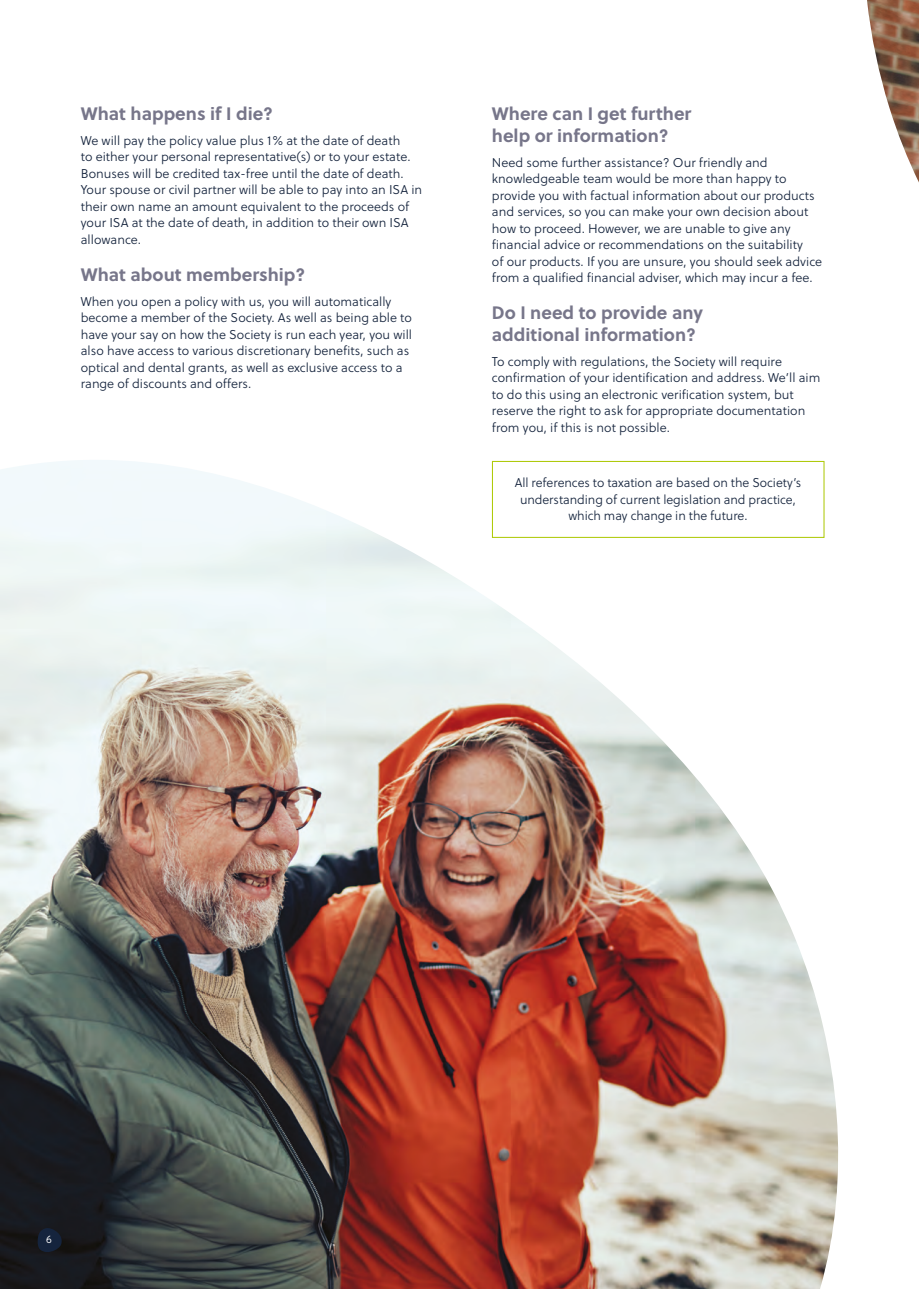
<style>
.page{position:relative;width:919px;height:1289px;background:#fff}
.page>*{position:absolute;margin:0;border:0;box-sizing:border-box;transform-origin:0 0}
.t1{font:700 18px/21.8px "Soleil";color:#77768a}
.Body_copy{font:12.75px/16.5px "Soleil Lt";color:#15243d}
.t2{font:10.8px "Soleil Lt";color:#fff}
</style>
<div class="page">
<img style="left:867px;top:0;width:51px;height:181px">
<img style="left:0;top:460px;width:839px;height:828px">
<div style="left:492px;top:461px;width:332px;height:77px;border:1px solid #afca0b"></div>
<svg style="left:38px;top:1227px;width:24px;height:25px"></svg>
<h3 class="t1" style="left:81px;top:102px;width:194px">What happens if I die?</h3>
<p class="Body_copy" style="left:81px;top:132px;width:343px">We will pay the policy value plus 1% at the date of death<br>to either your personal representative(s) or to your estate.<br>Bonuses will be credited tax-free until the date of death.<br>Your spouse or civil partner will be able to pay into an ISA in their own name an amount equivalent to the proceeds of your ISA at the date of death, in addition to their own ISA allowance.</p>
<h3 class="t1" style="left:81px;top:262px;width:226px">What about membership?</h3>
<p class="Body_copy" style="left:81px;top:293px;width:333px">When you open a policy with us, you will automatically become a member of the Society. As well as being able to have your say on how the Society is run each year, you will also have access to various discretionary benefits, such as optical and dental grants, as well as exclusive access to a range of discounts and offers.</p>
<h3 class="t1" style="left:492px;top:102px;width:201px">Where can I get further help or information?</h3>
<p class="Body_copy" style="left:492px;top:154px;width:332px">Need some further assistance? Our friendly and knowledgeable team would be more than happy to provide you with factual information about our products and services, so you can make your own decision about how to proceed. However, we are unable to give any financial advice or recommendations on the suitability<br>of our products. If you are unsure, you should seek advice from a qualified financial adviser, which may incur a fee.</p>
<h3 class="t1" style="left:492px;top:301px;width:213px">Do I need to provide any additional information?</h3>
<p class="Body_copy" style="left:492px;top:353px;width:330px">To comply with regulations, the Society will require confirmation of your identification and address. We’ll aim to do this using an electronic verification system, but reserve the right to ask for appropriate documentation from you, if this is not possible.</p>
<p class="Body_copy" style="left:514px;top:474px;width:288px;text-align:center">All references to taxation are based on the Society’s understanding of current legislation and practice, which may change in the future.</p>
<p class="t2" style="left:46px;top:1232px;width:7px">6</p>
</div>
